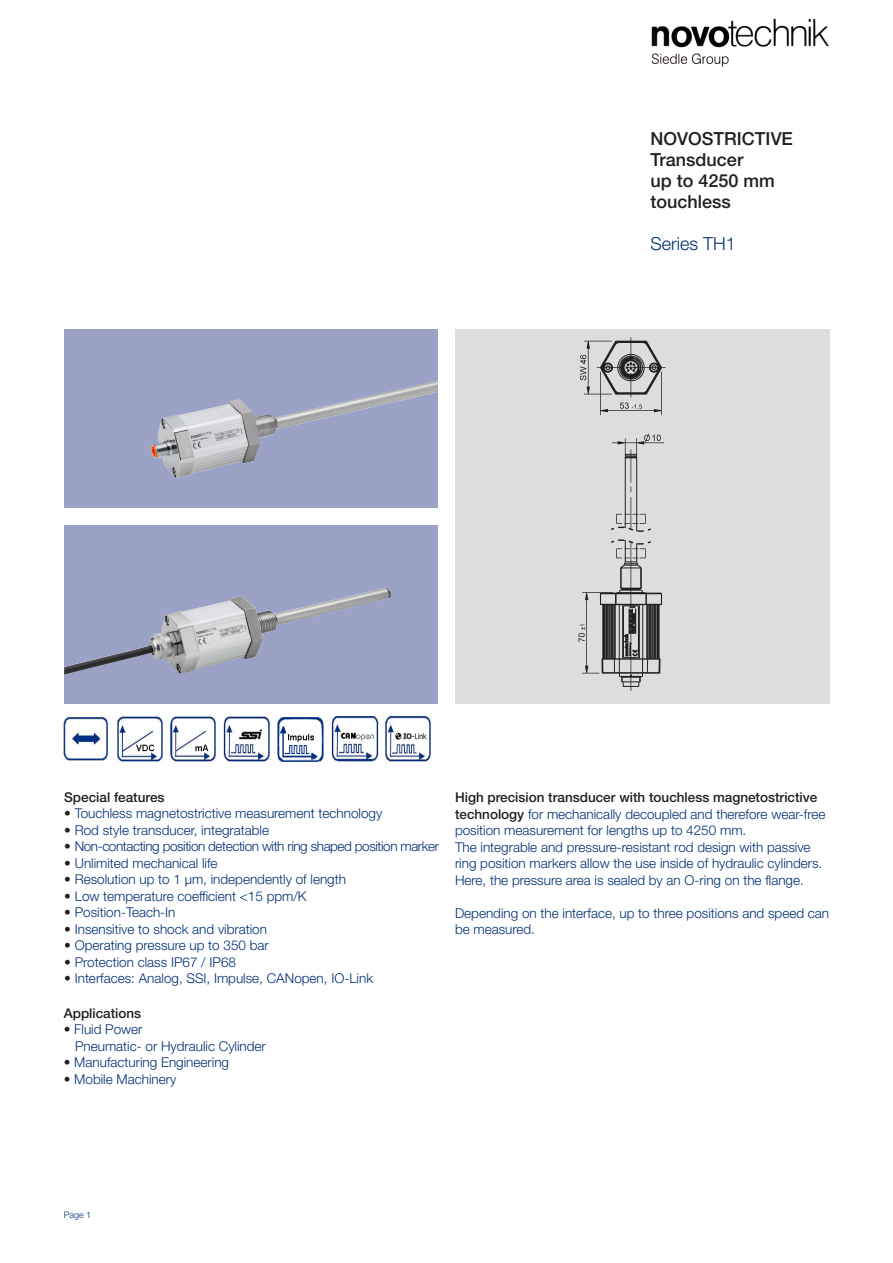
<style>
.page{position:relative;width:893px;height:1263px;background:#fff}
.page>*{position:absolute;margin:0;border:0;box-sizing:border-box;transform-origin:0 0}
.t1{font:500 18px "Helvetica Neue LT Std";color:#231f20}
.t2{font:300 18px "Helvetica Neue LT Std";color:#002f73}
.t3{font:300 13.5px/16.5px "Helvetica Neue LT Std";color:#002f73}
.t4{font:300 13.5px "Helvetica Neue LT Std";letter-spacing:-.03em;color:#002f73}
.t5{font:500 13.5px "Helvetica Neue LT Std";color:#231f20}
.t6{font:300 9px "Helvetica Neue LT Std";color:#002f73}
.s1{color:#231f20}
.s2{font-weight:500;color:#231f20}
</style>
<div class="page">
<div style="left:64px;top:329px;width:374px;height:179px;background:#9aa3c6"></div>
<img style="left:151px;top:381px;width:287px;height:97px">
<div style="left:64px;top:525px;width:374px;height:179px;background:#9aa3c6"></div>
<img style="left:64px;top:587px;width:327px;height:88px">
<div style="left:455px;top:330px;width:374px;height:374px;background:#dcdddf"></div>
<img style="left:578px;top:337px;width:88px;height:354px">
<img style="left:651px;top:18px;width:178px;height:49px">
<img style="left:385px;top:716px;width:46px;height:46px">
<img style="left:224px;top:716px;width:47px;height:46px">
<img style="left:170px;top:716px;width:46px;height:46px">
<img style="left:116px;top:716px;width:47px;height:46px">
<img style="left:331px;top:716px;width:47px;height:47px">
<img style="left:63px;top:716px;width:46px;height:45px">
<img style="left:278px;top:717px;width:45px;height:45px">
<p class="t1" style="left:651px;top:128px;width:144px">NOVOSTRICTIVE</p>
<p class="t1" style="left:651px;top:149px;width:94px">Transducer</p>
<p class="t1" style="left:651px;top:170px;width:126px">up to 4250 mm</p>
<p class="t1" style="left:651px;top:191px;width:82px">touchless</p>
<p class="t2" style="left:651px;top:232px;width:87px">Series TH1</p>
<p class="t5" style="left:64px;top:789px;width:102px">Special features</p>
<p class="t3" style="left:64px;top:805px;width:320px"><span class="s1">•</span> Touchless magnetostrictive measurement technology</p>
<p class="t3" style="left:64px;top:821px;width:206px"><span class="s1">•</span> Rod style transducer, integratable</p>
<p class="t4" style="left:64px;top:838px;width:376px"><span class="s1">•</span> Non-contacting position detection with ring shaped position marker</p>
<p class="t3" style="left:64px;top:854px;width:155px"><span class="s1">•</span> Unlimited mechanical life</p>
<p class="t3" style="left:64px;top:871px;width:283px"><span class="s1">•</span> Resolution up to 1 µm, independently of length</p>
<p class="t3" style="left:64px;top:887px;width:244px"><span class="s1">•</span> Low temperature coefficient &lt;15 ppm/K</p>
<p class="t3" style="left:64px;top:904px;width:113px"><span class="s1">•</span> Position-Teach-In</p>
<p class="t3" style="left:64px;top:920px;width:204px"><span class="s1">•</span> Insensitive to shock and vibration</p>
<p class="t3" style="left:64px;top:937px;width:206px"><span class="s1">•</span> Operating pressure up to 350 bar</p>
<p class="t3" style="left:64px;top:953px;width:173px"><span class="s1">•</span> Protection class IP67 / IP68</p>
<p class="t3" style="left:64px;top:970px;width:310px"><span class="s1">•</span> Interfaces: Analog, SSI, Impulse, CANopen, IO-Link</p>
<p class="t5" style="left:64px;top:1005px;width:79px">Applications</p>
<p class="t3" style="left:64px;top:1021px;width:80px"><span class="s1">•</span> Fluid Power</p>
<p class="t3" style="left:75px;top:1037px;width:192px">Pneumatic- or Hydraulic Cylinder</p>
<p class="t3" style="left:64px;top:1054px;width:167px"><span class="s1">•</span> Manufacturing Engineering</p>
<p class="t3" style="left:64px;top:1070px;width:114px"><span class="s1">•</span> Mobile Machinery</p>
<p class="t3" style="left:455px;top:789px;width:372px"><span class="s2">High precision transducer with touchless magnetostrictive technology</span> for mechanically decoupled and therefore wear-free position measurement for lengths up to 4250 mm.</p>
<p class="t3" style="left:455px;top:838px;width:369px">The integrable and pressure-resistant rod design with passive ring position markers allow the use inside of hydraulic cylinders.<br>Here, the pressure area is sealed by an O-ring on the flange.</p>
<p class="t3" style="left:455px;top:904px;width:376px">Depending on the interface, up to three positions and speed can be measured.</p>
<p class="t6" style="left:64px;top:1210px;width:29px">Page 1</p>
</div>
